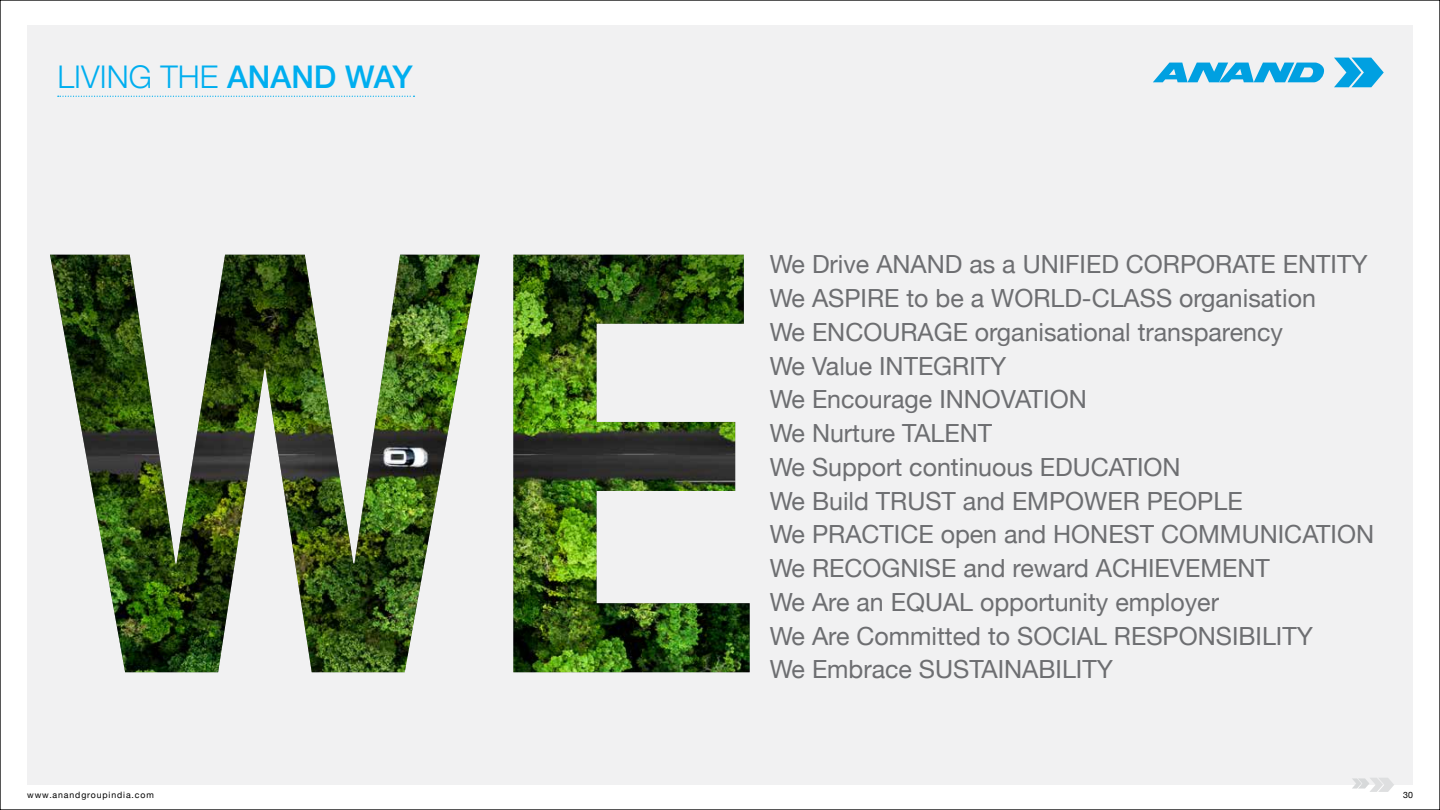
<style>
.page{position:relative;width:1440px;height:810px;background:#fff}
.page>*{position:absolute;margin:0;border:0;box-sizing:border-box;transform-origin:0 0}
.t1{font:300 31.25px "Helvetica Neue";color:#00aeef}
.t2{font:25px/33.8px "Helvetica Neue";color:#6d6e71}
.t3{font:8.75px "Helvetica Neue";letter-spacing:.1em;color:#000}
.s1{font-weight:500}
</style>
<div class="page">
<div style="left:27px;top:25px;width:1386px;height:760px;background:#f1f1f2"></div>
<svg style="left:1334px;top:58px;width:50px;height:29px"></svg>
<svg style="left:1153px;top:63px;width:171px;height:19px"></svg>
<svg style="left:1352px;top:778px;width:42px;height:14px"></svg>
<svg style="left:58px;top:96px;width:357px;height:1px"></svg>
<img style="left:50px;top:255px;width:700px;height:417px">
<p class="t1" style="left:58px;top:52px;width:357px">LIVING THE <span class="s1">ANAND WAY</span></p>
<p class="t2" style="left:770px;top:249px;width:606px">We Drive ANAND as a UNIFIED CORPORATE ENTITY We ASPIRE to be a WORLD-CLASS organisation<br>We ENCOURAGE organisational transparency<br>We Value INTEGRITY<br>We Encourage INNOVATION<br>We Nurture TALENT<br>We Support continuous EDUCATION<br>We Build TRUST and EMPOWER PEOPLE<br>We PRACTICE open and HONEST COMMUNICATION We RECOGNISE and reward ACHIEVEMENT<br>We Are an EQUAL opportunity employer<br>We Are Committed to SOCIAL RESPONSIBILITY<br>We Embrace SUSTAINABILITY</p>
<p class="t3" style="left:27px;top:789px;width:128px">www.anandgroupindia.com</p>
<p class="t3" style="left:1403px;top:789px;width:11px">30</p>
</div>
